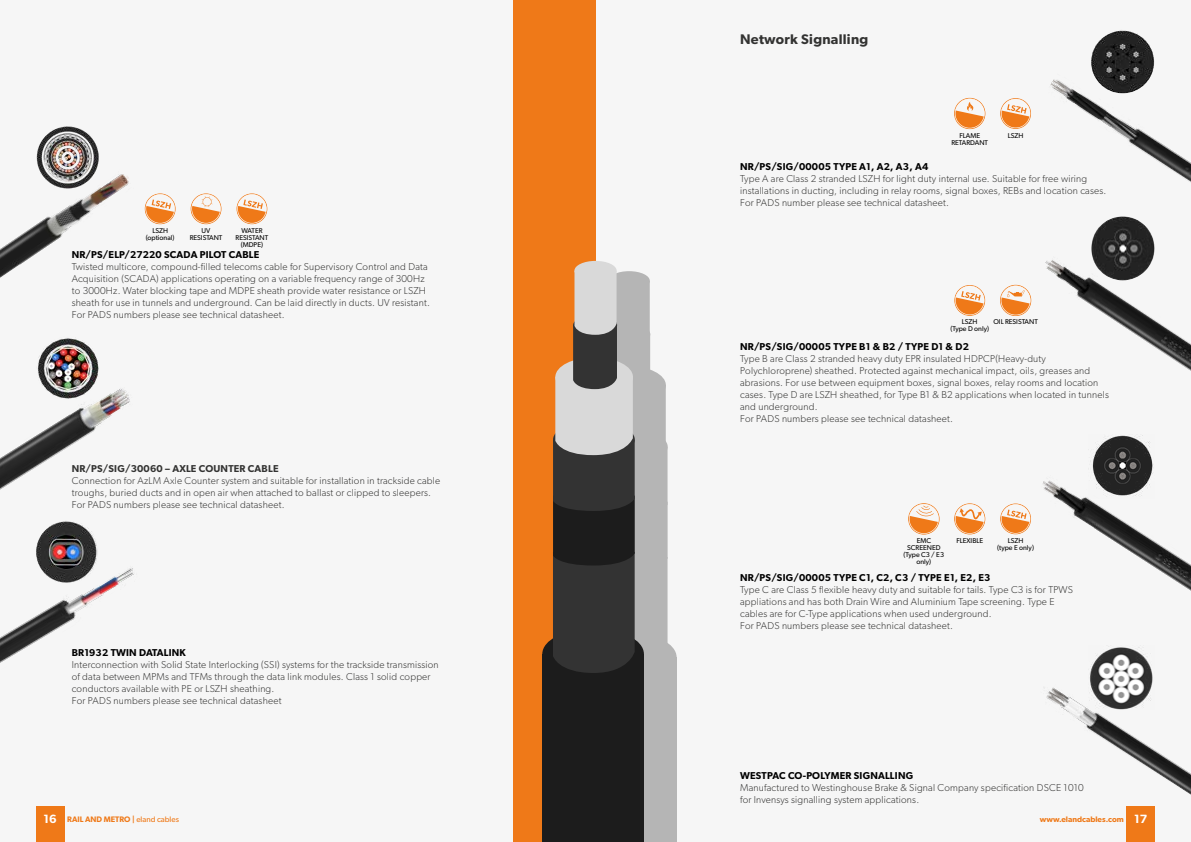
<style>
.page{position:relative;width:1191px;height:842px;background:#f6f6f6}
.page>*{position:absolute;margin:0;border:0;box-sizing:border-box;transform-origin:0 0}
.t1{font:600 14px "Gibson";letter-spacing:.02em;color:#333332}
.t2{font:300 10px/12px "Gibson";letter-spacing:.02em;color:#333332}
.t3{font:600 10px "Gibson";letter-spacing:.02em;color:#000}
.t4{font:600 10px "Gibson";letter-spacing:.02em;color:#333332}
.t5{font:600 8px "Gibson";color:#ef7918}
.t6{font:7px/7px "Gibson";color:#000;text-align:center}
.s1{font-size:12px;color:#fff}
.s2{font-weight:400}
</style>
<div class="page">
<div style="left:513px;top:0;width:82px;height:842px;background:#ef7918"></div>
<div style="left:577px;top:657px;width:99px;height:185px;background:#b5b5b5"></div>
<div style="left:577px;top:632px;width:99px;height:50px;background:#b5b5b5;border-radius:50%"></div>
<div style="left:542px;top:654px;width:102px;height:188px;background:#1c1c1c"></div>
<div style="left:542px;top:628px;width:102px;height:52px;background:#1c1c1c;border-radius:50%"></div>
<svg style="left:553px;top:271px;width:114px;height:402px;background:#827d78"></svg>
<div style="left:574px;top:261px;width:42px;height:20px;background:#d9d9d9;border-radius:50%"></div>
<img style="left:0;top:173px;width:129px;height:105px">
<img style="left:0;top:388px;width:130px;height:102px">
<img style="left:0;top:558px;width:134px;height:105px">
<img style="left:1043px;top:480px;width:148px;height:111px">
<img style="left:1046px;top:687px;width:145px;height:108px">
<img style="left:1045px;top:246px;width:146px;height:125px">
<img style="left:36px;top:125px;width:64px;height:64px;border-radius:32px">
<svg style="left:144px;top:193px;width:32px;height:32px"></svg>
<svg style="left:190px;top:193px;width:31px;height:32px"></svg>
<svg style="left:236px;top:193px;width:31px;height:32px"></svg>
<img style="left:36px;top:338px;width:64px;height:62px">
<img style="left:36px;top:520px;width:64px;height:64px;border-radius:32px">
<img style="left:1090px;top:29px;width:64px;height:64px;border-radius:32px">
<svg style="left:954px;top:98px;width:31px;height:32px"></svg>
<svg style="left:1000px;top:98px;width:31px;height:31px"></svg>
<img style="left:1090px;top:216px;width:64px;height:64px;border-radius:32px">
<svg style="left:954px;top:285px;width:31px;height:31px"></svg>
<svg style="left:1000px;top:285px;width:31px;height:31px"></svg>
<img style="left:1088px;top:435px;width:66px;height:64px">
<svg style="left:908px;top:503px;width:31px;height:32px"></svg>
<svg style="left:954px;top:503px;width:31px;height:32px"></svg>
<svg style="left:1000px;top:503px;width:31px;height:32px"></svg>
<img style="left:1088px;top:647px;width:66px;height:62px">
<img style="left:1050px;top:65px;width:141px;height:117px">
<div style="left:36px;top:806px;width:28px;height:36px;background:#ef7918"></div>
<div style="left:1126px;top:806px;width:29px;height:36px;background:#ef7918"></div>
<h1 class="t1" style="left:740px;top:31px;width:130px">Network Signalling</h1>
<p class="t6" style="left:951px;top:132px;width:38px">FLAME<br>RETARDANT</p>
<p class="t6" style="left:1007px;top:132px;width:17px">LSZH</p>
<p class="t6" style="left:146px;top:227px;width:30px">LSZH (optional)</p>
<p class="t6" style="left:190px;top:227px;width:34px">UV<br>RESISTANT</p>
<p class="t6" style="left:235px;top:227px;width:34px">WATER<br>RESISTANT (MDPE)</p>
<p class="t3" style="left:72px;top:248px;width:189px">NR/PS/ELP/27220 SCADA PILOT CABLE</p>
<p class="t2" style="left:72px;top:260px;width:360px">Twisted multicore, compound-filled telecoms cable for Supervisory Control and Data Acquisition (SCADA) applications operating on a variable frequency range of 300Hz to 3000Hz. Water blocking tape and MDPE sheath provide water resistance or LSZH sheath for use in tunnels and underground. Can be laid directly in ducts. UV resistant.<br>For PADS numbers please see technical datasheet.</p>
<p class="t4" style="left:72px;top:463px;width:208px">NR/PS/SIG/30060 – AXLE COUNTER CABLE</p>
<p class="t2" style="left:72px;top:475px;width:370px">Connection for AzLM Axle Counter system and suitable for installation in trackside cable troughs, buried ducts and in open air when attached to ballast or clipped to sleepers.<br>For PADS numbers please see technical datasheet.</p>
<p class="t3" style="left:72px;top:647px;width:116px">BR1932 TWIN DATALINK</p>
<p class="t2" style="left:72px;top:659px;width:368px">Interconnection with Solid State Interlocking (SSI) systems for the trackside transmission of data between MPMs and TFMs through the data link modules. Class 1 solid copper conductors available with PE or LSZH sheathing.<br>For PADS numbers please see technical datasheet</p>
<p class="t3" style="left:740px;top:160px;width:190px">NR/PS/SIG/00005 TYPE A1, A2, A3, A4</p>
<p class="t2" style="left:740px;top:172px;width:368px">Type A are Class 2 stranded LSZH for light duty internal use. Suitable for free wiring installations in ducting, including in relay rooms, signal boxes, REBs and location cases.<br>For PADS number please see technical datasheet.</p>
<p class="t6" style="left:950px;top:318px;width:40px">LSZH<br>(Type D only)</p>
<p class="t6" style="left:993px;top:318px;width:46px">OIL RESISTANT</p>
<p class="t3" style="left:740px;top:341px;width:230px">NR/PS/SIG/00005 TYPE B1 &amp; B2 / TYPE D1 &amp; D2</p>
<p class="t2" style="left:740px;top:352px;width:370px">Type B are Class 2 stranded heavy duty EPR insulated HDPCP(Heavy-duty Polychloroprene) sheathed. Protected against mechanical impact, oils, greases and abrasions. For use between equipment boxes, signal boxes, relay rooms and location cases. Type D are LSZH sheathed, for Type B1 &amp; B2 applications when located in tunnels and underground.<br>For PADS numbers please see technical datasheet.</p>
<p class="t6" style="left:903px;top:537px;width:42px">EMC<br>SCREENED (Type C3 / E3 only)</p>
<p class="t6" style="left:956px;top:537px;width:28px">FLEXIBLE</p>
<p class="t6" style="left:997px;top:537px;width:38px">LSZH<br>(type E only)</p>
<p class="t3" style="left:740px;top:572px;width:252px">NR/PS/SIG/00005 TYPE C1, C2, C3 / TYPE E1, E2, E3</p>
<p class="t2" style="left:740px;top:584px;width:334px">Type C are Class 5 flexible heavy duty and suitable for tails. Type C3 is for TPWS appliations and has both Drain Wire and Aluminium Tape screening. Type E cables are for C-Type applications when used underground.<br>For PADS numbers please see technical datasheet.</p>
<p class="t3" style="left:740px;top:770px;width:174px">WESTPAC CO-POLYMER SIGNALLING</p>
<p class="t2" style="left:740px;top:782px;width:345px">Manufactured to Westinghouse Brake &amp; Signal Company specification DSCE 1010 for Invensys signalling system applications.</p>
<p class="t5" style="left:44px;top:814px;width:137px"><span class="s1">16</span> RAIL AND METRO | <span class="s2">eland cables</span></p>
<p class="t5" style="left:1039px;top:815px;width:109px">www.elandcables.com <span class="s1">17</span></p>
</div>
